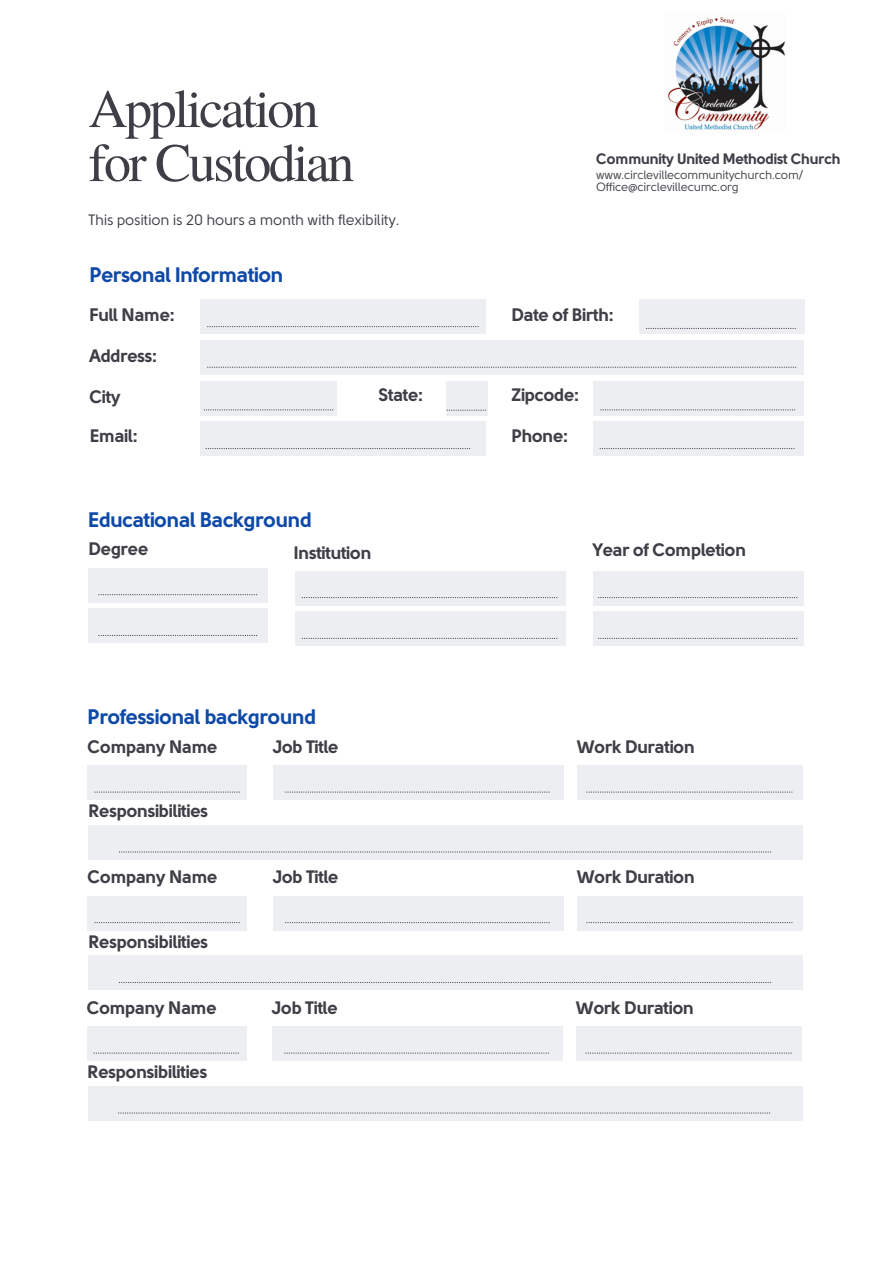
<style>
.page{position:relative;width:894px;height:1264px;background:#fff}
.page>*{position:absolute;margin:0;border:0;box-sizing:border-box;transform-origin:0 0}
.t1{font:54px/54px "Te X Gyre Termes";letter-spacing:-.045em;color:#3f3e47}
.t2{font:700 21px "Solomon Sans";letter-spacing:-.025em;color:#0f49a8}
.t3{font:700 18px "Solomon Sans";letter-spacing:-.025em;color:#3f3e47}
.t4{font:15px "Solomon Sans";letter-spacing:-.025em;color:#3f3e47}
.t5{font:700 15px "Solomon Sans";letter-spacing:-.025em;color:#3f3e47}
.t6{font:12px "Solomon Sans";letter-spacing:-.025em;color:#3f3e47}
</style>
<div class="page">
<div style="left:200px;top:300px;width:285px;height:34px;background:#edeef1"></div>
<svg style="left:207px;top:326px;width:271px;height:1px"></svg>
<div style="left:639px;top:300px;width:165px;height:34px;background:#edeef1"></div>
<svg style="left:646px;top:328px;width:149px;height:1px"></svg>
<div style="left:593px;top:381px;width:211px;height:34px;background:#edeef1"></div>
<svg style="left:600px;top:409px;width:195px;height:1px"></svg>
<div style="left:200px;top:381px;width:136px;height:34px;background:#edeef1"></div>
<svg style="left:204px;top:409px;width:129px;height:1px"></svg>
<div style="left:200px;top:421px;width:285px;height:34px;background:#edeef1"></div>
<div style="left:200px;top:340px;width:604px;height:34px;background:#edeef1"></div>
<svg style="left:207px;top:366px;width:587px;height:2px"></svg>
<div style="left:88px;top:609px;width:179px;height:34px;background:#edeef1"></div>
<svg style="left:98px;top:635px;width:159px;height:1px"></svg>
<div style="left:295px;top:612px;width:270px;height:34px;background:#edeef1"></div>
<svg style="left:302px;top:638px;width:255px;height:1px"></svg>
<div style="left:592px;top:612px;width:211px;height:34px;background:#edeef1"></div>
<svg style="left:598px;top:638px;width:199px;height:1px"></svg>
<div style="left:295px;top:571px;width:270px;height:34px;background:#edeef1"></div>
<svg style="left:302px;top:597px;width:255px;height:1px"></svg>
<div style="left:592px;top:571px;width:211px;height:34px;background:#edeef1"></div>
<svg style="left:598px;top:597px;width:199px;height:1px"></svg>
<div style="left:88px;top:568px;width:179px;height:34px;background:#edeef1"></div>
<svg style="left:98px;top:594px;width:159px;height:1px"></svg>
<div style="left:88px;top:765px;width:159px;height:34px;background:#edeef1"></div>
<svg style="left:94px;top:791px;width:146px;height:1px"></svg>
<div style="left:273px;top:765px;width:290px;height:34px;background:#edeef1"></div>
<svg style="left:285px;top:791px;width:264px;height:1px"></svg>
<div style="left:576px;top:765px;width:226px;height:34px;background:#edeef1"></div>
<svg style="left:586px;top:791px;width:206px;height:1px"></svg>
<div style="left:88px;top:825px;width:715px;height:34px;background:#edeef1"></div>
<svg style="left:119px;top:851px;width:650px;height:1px"></svg>
<div style="left:593px;top:421px;width:211px;height:34px;background:#edeef1"></div>
<div style="left:445px;top:381px;width:42px;height:34px;background:#edeef1"></div>
<svg style="left:446px;top:409px;width:40px;height:2px"></svg>
<svg style="left:599px;top:448px;width:195px;height:1px"></svg>
<svg style="left:205px;top:448px;width:265px;height:1px"></svg>
<div style="left:88px;top:896px;width:159px;height:34px;background:#edeef1"></div>
<svg style="left:94px;top:922px;width:146px;height:1px"></svg>
<div style="left:273px;top:896px;width:290px;height:34px;background:#edeef1"></div>
<svg style="left:285px;top:922px;width:264px;height:1px"></svg>
<div style="left:576px;top:896px;width:226px;height:34px;background:#edeef1"></div>
<svg style="left:586px;top:922px;width:206px;height:1px"></svg>
<div style="left:88px;top:955px;width:715px;height:34px;background:#edeef1"></div>
<svg style="left:119px;top:982px;width:651px;height:1px"></svg>
<div style="left:87px;top:1026px;width:159px;height:34px;background:#edeef1"></div>
<svg style="left:94px;top:1052px;width:145px;height:1px"></svg>
<div style="left:272px;top:1026px;width:290px;height:34px;background:#edeef1"></div>
<svg style="left:284px;top:1052px;width:263px;height:1px"></svg>
<div style="left:575px;top:1026px;width:226px;height:34px;background:#edeef1"></div>
<svg style="left:585px;top:1052px;width:206px;height:1px"></svg>
<div style="left:88px;top:1086px;width:714px;height:34px;background:#edeef1"></div>
<svg style="left:118px;top:1112px;width:650px;height:1px"></svg>
<img style="left:667px;top:17px;width:118px;height:113px">
<h1 class="t1" style="left:88px;top:79px;width:267px">Application for Custodian</h1>
<h3 class="t4" style="left:88px;top:213px;width:312px">This position is 20 hours a month with flexibility.</h3>
<p class="t2" style="left:89px;top:265px;width:196px">Personal Information</p>
<p class="t5" style="left:596px;top:152px;width:246px">Community United Methodist Church</p>
<p class="t6" style="left:596px;top:169px;width:209px">www.circlevillecommunitychurch.com/</p>
<h4 class="t6" style="left:596px;top:181px;width:144px">Office@circlevillecumc.org</h4>
<p class="t3" style="left:89px;top:307px;width:87px">Full Name:</p>
<h5 class="t3" style="left:511px;top:307px;width:104px">Date of Birth:</h5>
<h3 class="t3" style="left:89px;top:348px;width:70px">Address:</h3>
<h3 class="t3" style="left:89px;top:388px;width:33px">City</h3>
<p class="t3" style="left:90px;top:427px;width:49px">Email:</p>
<h3 class="t3" style="left:378px;top:387px;width:47px">State:</h3>
<h3 class="t3" style="left:511px;top:387px;width:70px">Zipcode:</h3>
<h2 class="t3" style="left:511px;top:427px;width:59px">Phone:</h2>
<h3 class="t2" style="left:88px;top:510px;width:225px">Educational Background</h3>
<h3 class="t3" style="left:88px;top:541px;width:62px">Degree</h3>
<p class="t3" style="left:294px;top:544px;width:79px">Institution</p>
<p class="t3" style="left:592px;top:541px;width:155px">Year of Completion</p>
<h3 class="t2" style="left:88px;top:707px;width:230px">Professional background</h3>
<p class="t3" style="left:88px;top:738px;width:132px">Company Name</p>
<h3 class="t3" style="left:273px;top:738px;width:67px">Job Title</h3>
<p class="t3" style="left:88px;top:802px;width:121px">Responsibilities</p>
<p class="t3" style="left:88px;top:868px;width:132px">Company Name</p>
<h2 class="t3" style="left:273px;top:868px;width:67px">Job Title</h2>
<h3 class="t3" style="left:88px;top:933px;width:121px">Responsibilities</h3>
<p class="t3" style="left:87px;top:999px;width:132px">Company Name</p>
<p class="t3" style="left:272px;top:999px;width:67px">Job Title</p>
<p class="t3" style="left:88px;top:1063px;width:121px">Responsibilities</p>
<p class="t3" style="left:576px;top:738px;width:120px">Work Duration</p>
<h3 class="t3" style="left:576px;top:869px;width:120px">Work Duration</h3>
<p class="t3" style="left:575px;top:999px;width:120px">Work Duration</p>
</div>
